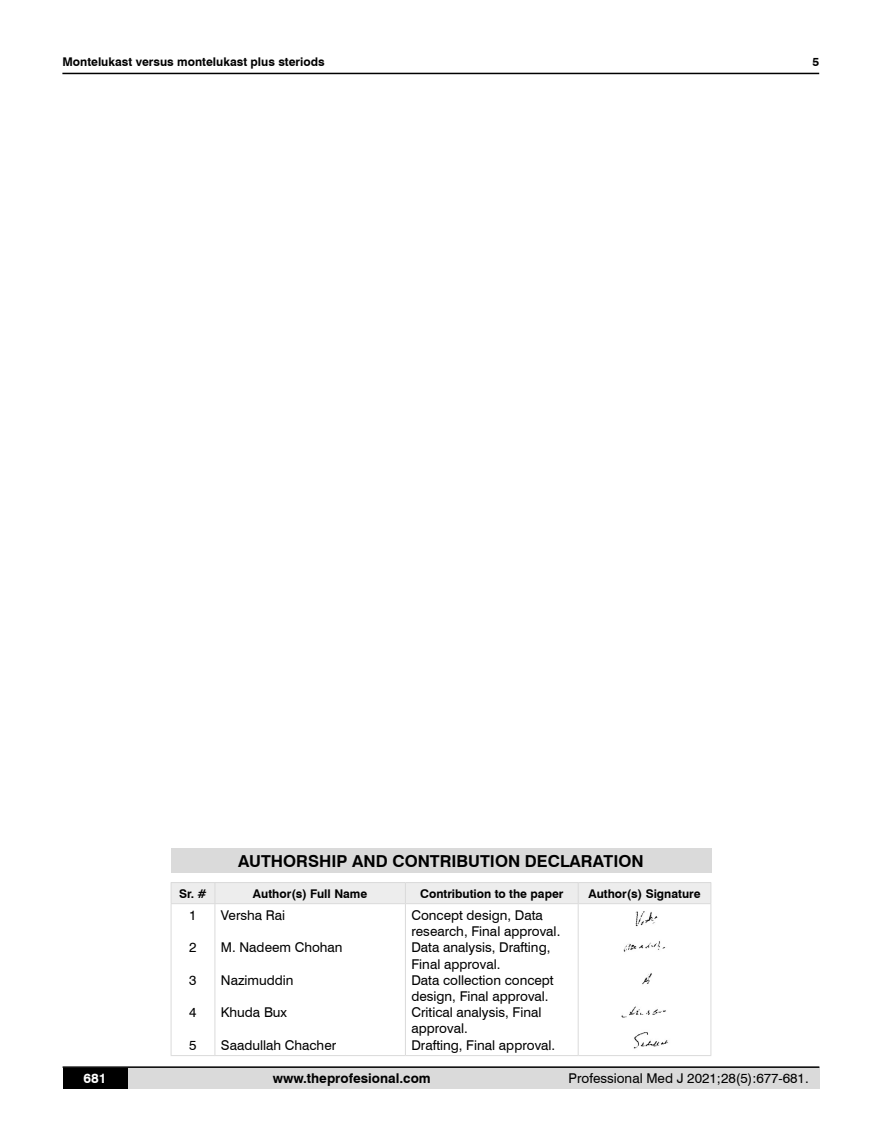
<style>
.page{position:relative;width:882px;height:1145px;background:#fff}
.page>*{position:absolute;margin:0;border:0;box-sizing:border-box;transform-origin:0 0}
.t1{font:700 16.5px "Swiss 721 BT";color:#000}
.t2{font:13.5px/16.2px "Swiss 721 BT";color:#000}
.t3{font:700 13.5px "Swiss 721 BT";color:#000}
.t4{font:700 13.5px "Swiss 721 BT";color:#fff}
.t5{font:700 12px "Swiss 721 BT";color:#000}
</style>
<div class="page">
<div style="left:63px;top:1067px;width:756px;height:21px;background:#dadada"></div>
<hr style="left:63px;top:1066px;width:756px;height:2px;background:#000">
<div style="left:63px;top:1068px;width:64px;height:20px;background:#000"></div>
<hr style="left:62px;top:73px;width:756px;height:1px;background:#000">
<div style="left:171px;top:848px;width:540px;height:24px;background:#dadada"></div>
<div style="left:171px;top:882px;width:540px;height:21px;background:#ededed"></div>
<hr style="left:171px;top:903px;width:44px;height:1px;background:#dadada">
<hr style="left:171px;top:904px;width:1px;height:151px;background:#dadada">
<hr style="left:215px;top:903px;width:190px;height:1px;background:#dadada">
<hr style="left:214px;top:904px;width:1px;height:151px;background:#dadada">
<hr style="left:405px;top:903px;width:173px;height:1px;background:#dadada">
<hr style="left:405px;top:904px;width:1px;height:151px;background:#dadada">
<hr style="left:578px;top:903px;width:133px;height:1px;background:#dadada">
<hr style="left:577px;top:904px;width:1px;height:151px;background:#dadada">
<hr style="left:710px;top:904px;width:1px;height:151px;background:#dadada">
<hr style="left:171px;top:1055px;width:44px;height:1px;background:#dadada">
<hr style="left:215px;top:1055px;width:190px;height:1px;background:#dadada">
<hr style="left:405px;top:1055px;width:173px;height:1px;background:#dadada">
<hr style="left:578px;top:1055px;width:133px;height:1px;background:#dadada">
<img style="left:621px;top:911px;width:47px;height:138px">
<p class="t5" style="left:62px;top:53px;width:264px">Montelukast versus montelukast plus steriods</p>
<p class="t5" style="left:812px;top:53px;width:8px">5</p>
<p class="t1" style="left:238px;top:849px;width:406px">AUTHORSHIP AND CONTRIBUTION DECLARATION</p>
<p class="t5" style="left:179px;top:885px;width:29px">Sr. #</p>
<p class="t5" style="left:253px;top:885px;width:116px">Author(s) Full Name</p>
<p class="t5" style="left:420px;top:885px;width:145px">Contribution to the paper</p>
<p class="t5" style="left:588px;top:885px;width:114px">Author(s) Signature</p>
<p class="t2" style="left:189px;top:906px;width:9px">1</p>
<p class="t2" style="left:189px;top:939px;width:9px">2</p>
<p class="t2" style="left:189px;top:971px;width:9px">3</p>
<p class="t2" style="left:189px;top:1003px;width:9px">4</p>
<p class="t2" style="left:189px;top:1036px;width:9px">5</p>
<p class="t2" style="left:411px;top:906px;width:150px">Concept design, Data research, Final approval.<br>Data analysis, Drafting,<br>Final approval.<br>Data collection concept design, Final approval.<br>Critical analysis, Final approval.<br>Drafting, Final approval.</p>
<p class="t2" style="left:221px;top:906px;width:66px">Versha Rai</p>
<p class="t2" style="left:221px;top:939px;width:123px">M. Nadeem Chohan</p>
<p class="t2" style="left:221px;top:971px;width:74px">Nazimuddin</p>
<p class="t2" style="left:221px;top:1003px;width:68px">Khuda Bux</p>
<p class="t2" style="left:221px;top:1036px;width:117px">Saadullah Chacher</p>
<p class="t4" style="left:83px;top:1069px;width:24px">681</p>
<p class="t3" style="left:273px;top:1069px;width:159px">www.theprofesional.com</p>
<p class="t2" style="left:568px;top:1069px;width:241px">Professional Med J 2021;28(5):677-681.</p>
</div>
